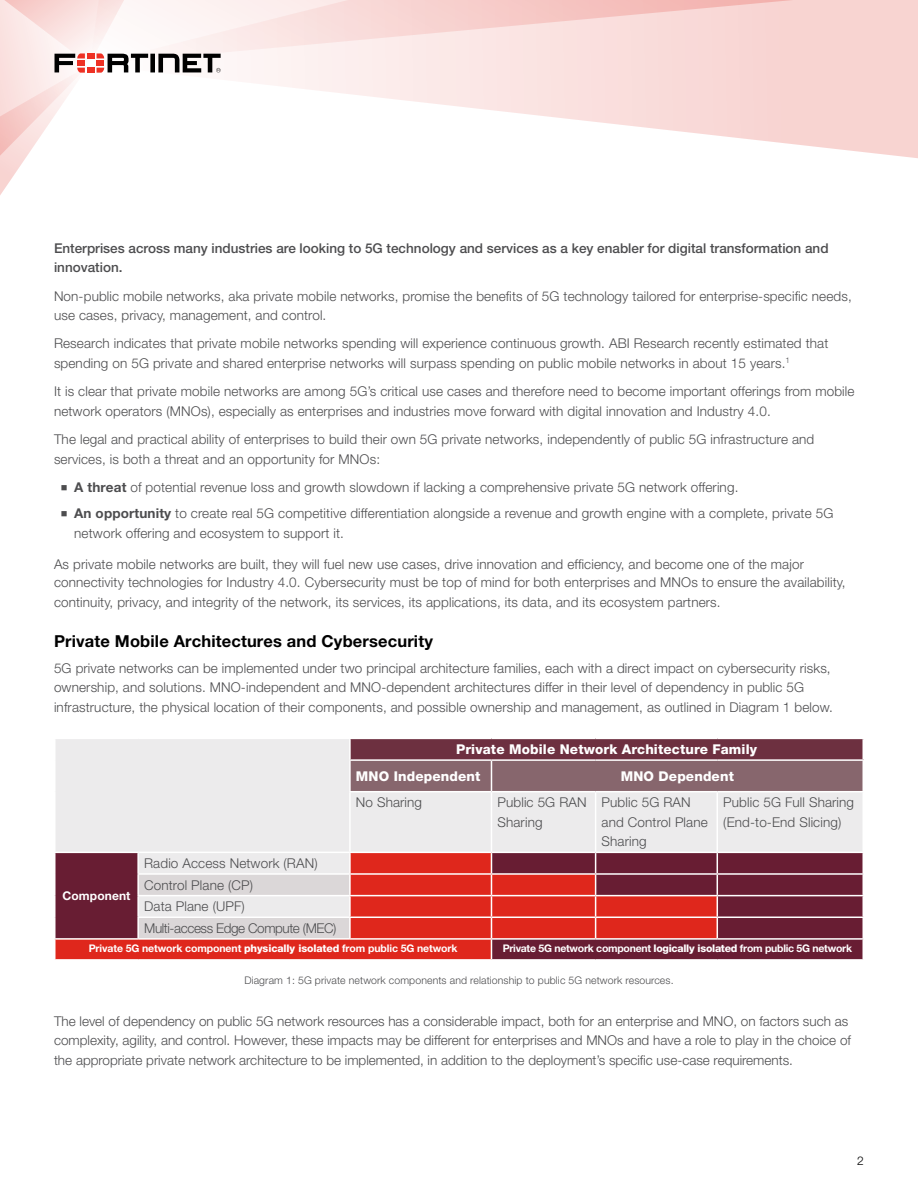
<style>
.page{position:relative;width:918px;height:1188px;background:#fff}
.page>*{position:absolute;margin:0;border:0;box-sizing:border-box;transform-origin:0 0}
.t1{font:700 16.5px "Helvetica Neue LT Pro";letter-spacing:.01em;color:#000}
.t2{font:300 13.5px/19.5px "Helvetica Neue LT Pro";letter-spacing:.01em;color:#4d4d4f}
.t3{font:500 13.5px/19.5px "Helvetica Neue LT Pro";color:#4d4d4f}
.t4{font:800 13.5px/26.7px "Helvetica Neue LT Pro";letter-spacing:.01em;color:#fff}
.t5{font:700 12px "Helvetica Neue LT Pro";letter-spacing:.01em;color:#fff}
.t6{font:300 12px "Helvetica Neue LT Pro";color:#000}
.t7{font:700 10.5px "Helvetica Neue LT Pro";letter-spacing:-.015em;color:#fff}
.t8{font:300 10.5px "Helvetica Neue LT Pro";letter-spacing:.01em;color:#4d4d4f}
.s1{font-weight:700}
.s2{font-weight:800}
</style>
<div class="page">
<svg style="left:251px;top:65px;width:667px;height:93px"></svg>
<svg style="left:221px;top:0;width:697px;height:65px;background:#f9dbd9"></svg>
<svg style="left:0;top:0;width:221px;height:195px"></svg>
<div style="left:56px;top:739px;width:806px;height:113px;background:#ecebec"></div>
<div style="left:350px;top:738px;width:513px;height:22px;background:#6d3040"></div>
<div style="left:351px;top:761px;width:511px;height:30px;background:#87666d"></div>
<div style="left:717px;top:853px;width:145px;height:106px;background:#681d33"></div>
<svg style="left:56px;top:853px;width:661px;height:106px;background:#b83536"></svg>
<svg style="left:139px;top:875px;width:210px;height:63px;background:#e1dedf"></svg>
<svg style="left:55px;top:940px;width:1px;height:19px"></svg>
<hr style="left:491px;top:761px;width:1px;height:30px;background:#fff">
<hr style="left:491px;top:792px;width:1px;height:60px;background:#fff">
<hr style="left:349px;top:853px;width:2px;height:20px;background:#fff">
<hr style="left:349px;top:875px;width:2px;height:20px;background:#fff">
<hr style="left:349px;top:896px;width:2px;height:21px;background:#fff">
<hr style="left:349px;top:918px;width:2px;height:20px;background:#fff">
<svg style="left:491px;top:853px;width:1px;height:106px"></svg>
<svg style="left:862px;top:940px;width:1px;height:19px"></svg>
<hr style="left:595px;top:792px;width:1px;height:60px;background:#fff">
<hr style="left:717px;top:792px;width:1px;height:60px;background:#fff">
<svg style="left:595px;top:853px;width:1px;height:85px"></svg>
<svg style="left:717px;top:853px;width:1px;height:85px"></svg>
<hr style="left:349px;top:791px;width:142px;height:1px;background:#fff">
<hr style="left:491px;top:791px;width:105px;height:1px;background:#fff">
<hr style="left:596px;top:791px;width:121px;height:1px;background:#fff">
<hr style="left:717px;top:791px;width:147px;height:1px;background:#fff">
<hr style="left:137px;top:895px;width:213px;height:1px;background:#fff">
<hr style="left:138px;top:938px;width:212px;height:2px;background:#fff">
<hr style="left:350px;top:873px;width:141px;height:2px;background:#fff">
<hr style="left:491px;top:873px;width:105px;height:2px;background:#fff">
<hr style="left:596px;top:873px;width:121px;height:2px;background:#fff">
<hr style="left:717px;top:873px;width:147px;height:2px;background:#fff">
<hr style="left:350px;top:895px;width:141px;height:1px;background:#fff">
<hr style="left:491px;top:895px;width:105px;height:1px;background:#fff">
<hr style="left:717px;top:895px;width:147px;height:1px;background:#fff">
<hr style="left:350px;top:917px;width:141px;height:1px;background:#fff">
<hr style="left:491px;top:917px;width:105px;height:1px;background:#fff">
<hr style="left:596px;top:917px;width:121px;height:1px;background:#fff">
<hr style="left:717px;top:917px;width:147px;height:1px;background:#fff">
<hr style="left:350px;top:938px;width:141px;height:2px;background:#fff">
<hr style="left:491px;top:938px;width:105px;height:2px;background:#fff">
<hr style="left:596px;top:938px;width:121px;height:2px;background:#fff">
<hr style="left:596px;top:895px;width:121px;height:1px;background:#fff">
<hr style="left:717px;top:938px;width:147px;height:2px;background:#fff">
<hr style="left:350px;top:738px;width:141px;height:1px;background:#fff">
<hr style="left:491px;top:738px;width:105px;height:1px;background:#fff">
<hr style="left:596px;top:738px;width:121px;height:1px;background:#fff">
<hr style="left:717px;top:738px;width:147px;height:1px;background:#fff">
<hr style="left:862px;top:739px;width:2px;height:20px;background:#fff">
<hr style="left:349px;top:759px;width:142px;height:2px;background:#fff">
<hr style="left:491px;top:759px;width:105px;height:2px;background:#fff">
<hr style="left:596px;top:759px;width:121px;height:2px;background:#fff">
<hr style="left:717px;top:759px;width:147px;height:2px;background:#fff">
<hr style="left:137px;top:873px;width:213px;height:2px;background:#fff">
<hr style="left:137px;top:917px;width:213px;height:1px;background:#fff">
<hr style="left:137px;top:853px;width:2px;height:20px;background:#fff">
<hr style="left:137px;top:875px;width:2px;height:20px;background:#fff">
<hr style="left:137px;top:896px;width:2px;height:21px;background:#fff">
<hr style="left:137px;top:918px;width:2px;height:20px;background:#fff">
<hr style="left:54px;top:938px;width:84px;height:2px;background:#fff">
<hr style="left:349px;top:739px;width:2px;height:20px;background:#fff">
<hr style="left:349px;top:761px;width:2px;height:30px;background:#fff">
<hr style="left:349px;top:792px;width:2px;height:60px;background:#fff">
<p class="t3" style="left:54px;top:238px;width:776px">Enterprises across many industries are looking to 5G technology and services as a key enabler for digital transformation and innovation.</p>
<p class="t2" style="left:54px;top:286px;width:799px">Non-public mobile networks, aka private mobile networks, promise the benefits of 5G technology tailored for enterprise-specific needs, use cases, privacy, management, and control.</p>
<p class="t2" style="left:54px;top:334px;width:776px">Research indicates that private mobile networks spending will experience continuous growth. ABI Research recently estimated that spending on 5G private and shared enterprise networks will surpass spending on public mobile networks in about 15 years.<sup>1</sup></p>
<p class="t2" style="left:54px;top:382px;width:802px">It is clear that private mobile networks are among 5G’s critical use cases and therefore need to become important offerings from mobile network operators (MNOs), especially as enterprises and industries move forward with digital innovation and Industry 4.0.</p>
<p class="t2" style="left:54px;top:429px;width:762px">The legal and practical ability of enterprises to build their own 5G private networks, independently of public 5G infrastructure and services, is both a threat and an opportunity for MNOs:</p>
<p class="t2" style="left:61px;top:477px;width:679px">■ <span class="s1">A threat</span> of potential revenue loss and growth slowdown if lacking a comprehensive private 5G network offering.</p>
<p class="t2" style="left:74px;top:504px;width:761px;text-indent:-14px">■ <span class="s1">An opportunity</span> to create real 5G competitive differentiation alongside a revenue and growth engine with a complete, private 5G network offering and ecosystem to support it.</p>
<p class="t2" style="left:54px;top:555px;width:793px;line-height:18px">As private mobile networks are built, they will fuel new use cases, drive innovation and efficiency, and become one of the major connectivity technologies for Industry 4.0. Cybersecurity must be top of mind for both enterprises and MNOs to ensure the availability,</p>
<p class="t2" style="left:54px;top:592px;width:668px">continuity, privacy, and integrity of the network, its services, its applications, its data, and its ecosystem partners.</p>
<p class="t1" style="left:54px;top:631px;width:380px">Private Mobile Architectures and Cybersecurity</p>
<p class="t2" style="left:54px;top:658px;width:780px">5G private networks can be implemented under two principal architecture families, each with a direct impact on cybersecurity risks, ownership, and solutions. MNO-independent and MNO-dependent architectures differ in their level of dependency in public 5G infrastructure, the physical location of their components, and possible ownership and management, as outlined in Diagram 1 below.</p>
<p class="t4" style="left:356px;top:736px;width:403px;text-indent:100px">Private Mobile Network Architecture Family<br>MNO Independent</p>
<p class="t4" style="left:621px;top:763px;width:115px">MNO Dependent</p>
<p class="t2" style="left:356px;top:793px;width:68px">No Sharing</p>
<p class="t2" style="left:497px;top:793px;width:91px">Public 5G RAN<br>Sharing</p>
<p class="t2" style="left:602px;top:793px;width:108px">Public 5G RAN and Control Plane<br>Sharing</p>
<p class="t2" style="left:723px;top:793px;width:132px">Public 5G Full Sharing (End-to-End Slicing)</p>
<p class="t2" style="left:144px;top:852px;width:194px;line-height:21.6px">Radio Access Network (RAN)<br>Control Plane (CP)<br>Data Plane (UPF)<br>Multi-access Edge Compute (MEC)</p>
<p class="t7" style="left:89px;top:942px;width:370px">Private 5G network component <span class="s2">physically isolated</span> from public 5G network</p>
<p class="t7" style="left:503px;top:942px;width:351px">Private 5G network component <span class="s2">logically isolated</span> from public 5G network</p>
<p class="t5" style="left:62px;top:888px;width:70px">Component</p>
<p class="t8" style="left:244px;top:974px;width:431px">Diagram 1: 5G private network components and relationship to public 5G network resources.</p>
<p class="t2" style="left:54px;top:1011px;width:799px">The level of dependency on public 5G network resources has a considerable impact, both for an enterprise and MNO, on factors such as complexity, agility, and control. However, these impacts may be different for enterprises and MNOs and have a role to play in the choice of the appropriate private network architecture to be implemented, in addition to the deployment’s specific use-case requirements.</p>
<p class="t6" style="left:857px;top:1154px;width:8px">2</p>
</div>
